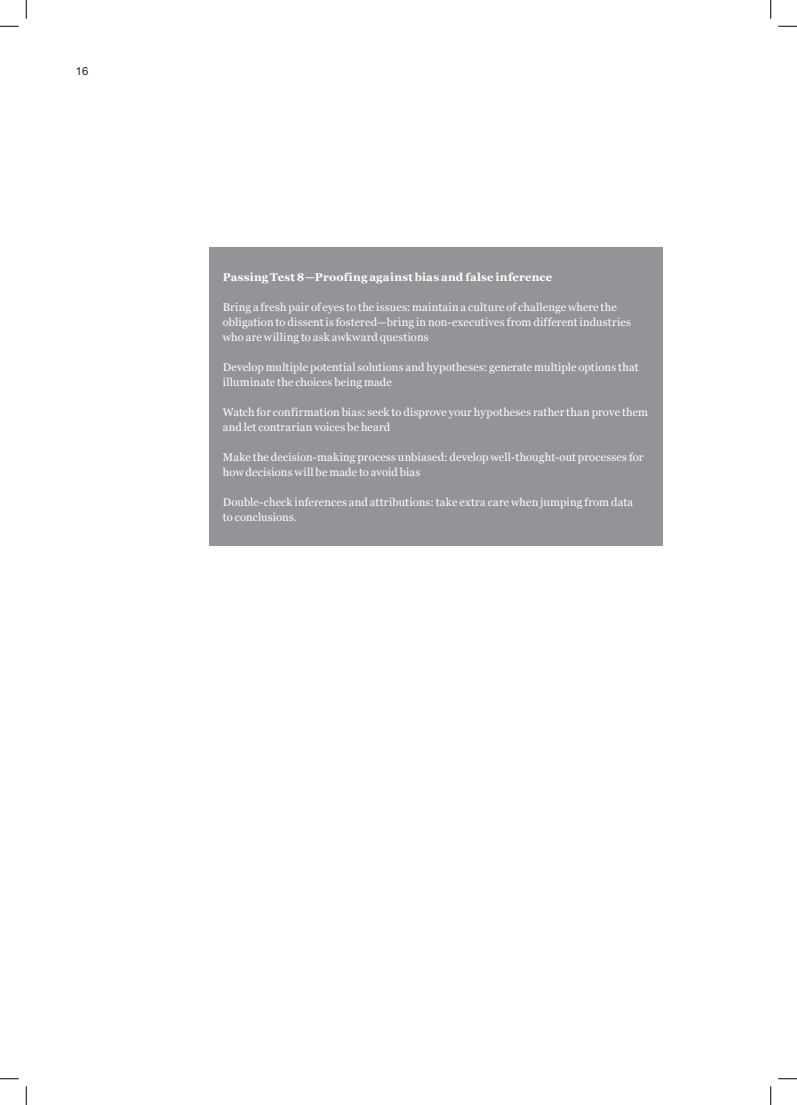
<style>
.page{position:relative;width:797px;height:1105px;background:#fff}
.page>*{position:absolute;margin:0;border:0;box-sizing:border-box;transform-origin:0 0}
.Body{font:11.25px/15px "Georgia";letter-spacing:.015em;color:#fff}
.Level_2_Sub-heading{font:700 11.25px "Georgia";letter-spacing:.02em;color:#fff}
.t1{font:11.25px "Helvetica Neue LT Std";color:#231f20}
</style>
<div class="page">
<div style="left:209px;top:247px;width:454px;height:298px;background:#929497"></div>
<svg style="left:0;top:25px;width:19px;height:2px"></svg>
<svg style="left:778px;top:25px;width:19px;height:2px"></svg>
<svg style="left:0;top:1078px;width:19px;height:1px"></svg>
<svg style="left:778px;top:1078px;width:19px;height:1px"></svg>
<svg style="left:25px;top:0;width:2px;height:19px"></svg>
<svg style="left:25px;top:1086px;width:2px;height:19px"></svg>
<svg style="left:770px;top:0;width:1px;height:19px"></svg>
<svg style="left:770px;top:1086px;width:1px;height:19px"></svg>
<p class="t1" style="left:76px;top:65px;width:14px">16</p>
<p class="Level_2_Sub-heading" style="left:223px;top:270px;width:331px">Passing Test 8—Proofing against bias and false inference</p>
<p class="Body" style="left:223px;top:300px;width:410px">Bring a fresh pair of eyes to the issues: maintain a culture of challenge where the obligation to dissent is fostered—bring in non-executives from different industries who are willing to ask awkward questions</p>
<p class="Body" style="left:223px;top:360px;width:417px">Develop multiple potential solutions and hypotheses: generate multiple options that illuminate the choices being made</p>
<p class="Body" style="left:223px;top:405px;width:427px">Watch for confirmation bias: seek to disprove your hypotheses rather than prove them and let contrarian voices be heard</p>
<p class="Body" style="left:223px;top:450px;width:422px">Make the decision-making process unbiased: develop well-thought-out processes for how decisions will be made to avoid bias</p>
<p class="Body" style="left:223px;top:495px;width:412px">Double-check inferences and attributions: take extra care when jumping from data to conclusions.</p>
</div>
